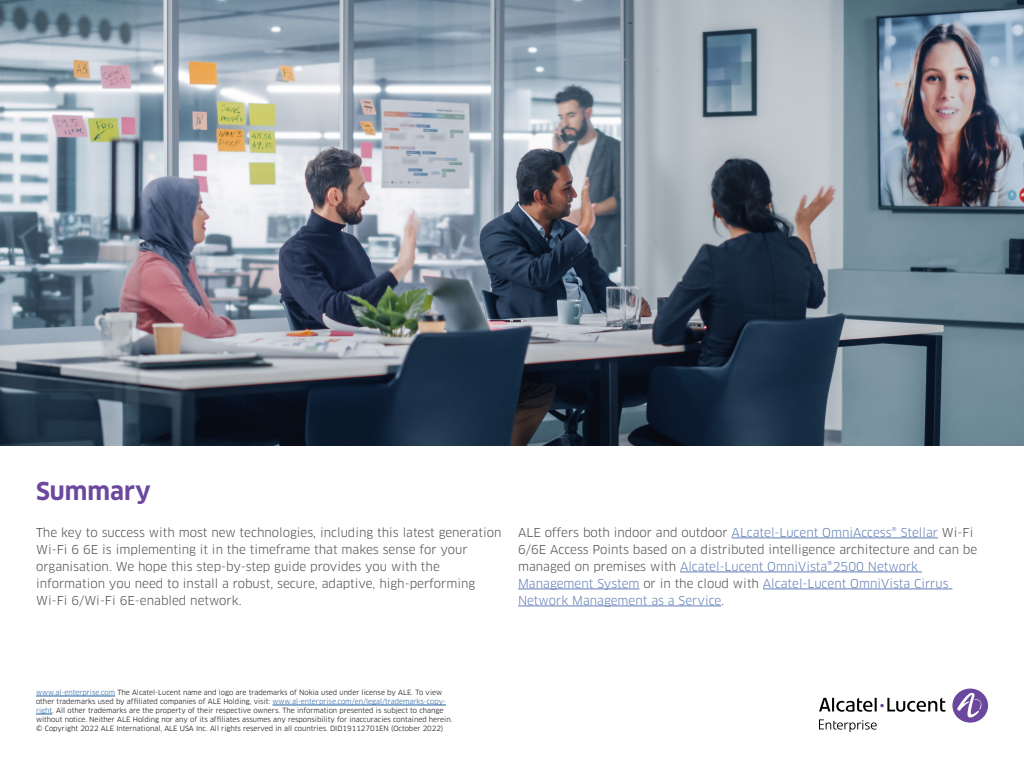
<style>
.page{position:relative;width:1024px;height:768px;background:#fff}
.page>*{position:absolute;margin:0;border:0;box-sizing:border-box;transform-origin:0 0}
.t1{font:700 24px "Clan OT";color:#6b489d}
.t2{font:12px/17px "Clan OT";color:#4d4d4d}
.t3{font:7px/9px "Clan OT";color:#000}
.s1{color:#627fb5}
.s2{color:#215e9e}
</style>
<div class="page">
<svg style="left:819px;top:698px;width:126px;height:14px"></svg>
<div style="left:952px;top:689px;width:36px;height:34px;background:#6b489d;border-radius:50%"></div>
<svg style="left:957px;top:693px;width:27px;height:25px"></svg>
<svg style="left:819px;top:719px;width:58px;height:13px"></svg>
<hr style="left:36px;top:696px;width:79px;height:1px;background:#215e9e">
<hr style="left:273px;top:705px;width:173px;height:1px;background:#215e9e">
<svg style="left:36px;top:714px;width:16px;height:1px"></svg>
<hr style="left:732px;top:538px;width:206px;height:1px;background:#627fb5">
<hr style="left:680px;top:572px;width:242px;height:1px;background:#627fb5">
<hr style="left:518px;top:589px;width:122px;height:1px;background:#627fb5">
<hr style="left:763px;top:589px;width:190px;height:1px;background:#627fb5">
<hr style="left:518px;top:606px;width:203px;height:1px;background:#627fb5">
<img style="left:0;top:0;width:1024px;height:446px">
<h1 class="t1" style="left:36px;top:477px;width:116px">Summary</h1>
<p class="t2" style="left:36px;top:524px;width:467px">The key to success with most new technologies, including this latest generation Wi-Fi 6 6E is implementing it in the timeframe that makes sense for your organisation. We hope this step-by-step guide provides you with the information you need to install a robust, secure, adaptive, high-performing Wi-Fi 6/Wi-Fi 6E-enabled network.</p>
<p class="t2" style="left:518px;top:524px;width:461px">ALE offers both indoor and outdoor <span class="s1">ALcatel-Lucent OmniAccess® Stellar</span> Wi-Fi 6/6E Access Points based on a distributed intelligence architecture and can be managed on premises with <span class="s1">Alcatel-Lucent OmniVista®2500 Network Management System</span> or in the cloud with <span class="s1">Alcatel-Lucent OmniVista Cirrus Network Management as a Service</span>.</p>
<p class="t3" style="left:36px;top:688px;width:418px"><span class="s2">www.al-enterprise.com</span> The Alcatel-Lucent name and logo are trademarks of Nokia used under license by ALE. To view other trademarks used by affiliated companies of ALE Holding, visit: <span class="s2">www.al-enterprise.com/en/legal/trademarks-copy&shy;right</span>. All other trademarks are the property of their respective owners. The information presented is subject to change without notice. Neither ALE Holding nor any of its affiliates assumes any responsibility for inaccuracies contained herein. © Copyright 2022 ALE International, ALE USA Inc. All rights reserved in all countries. DID19112701EN (October 2022)</p>
</div>
